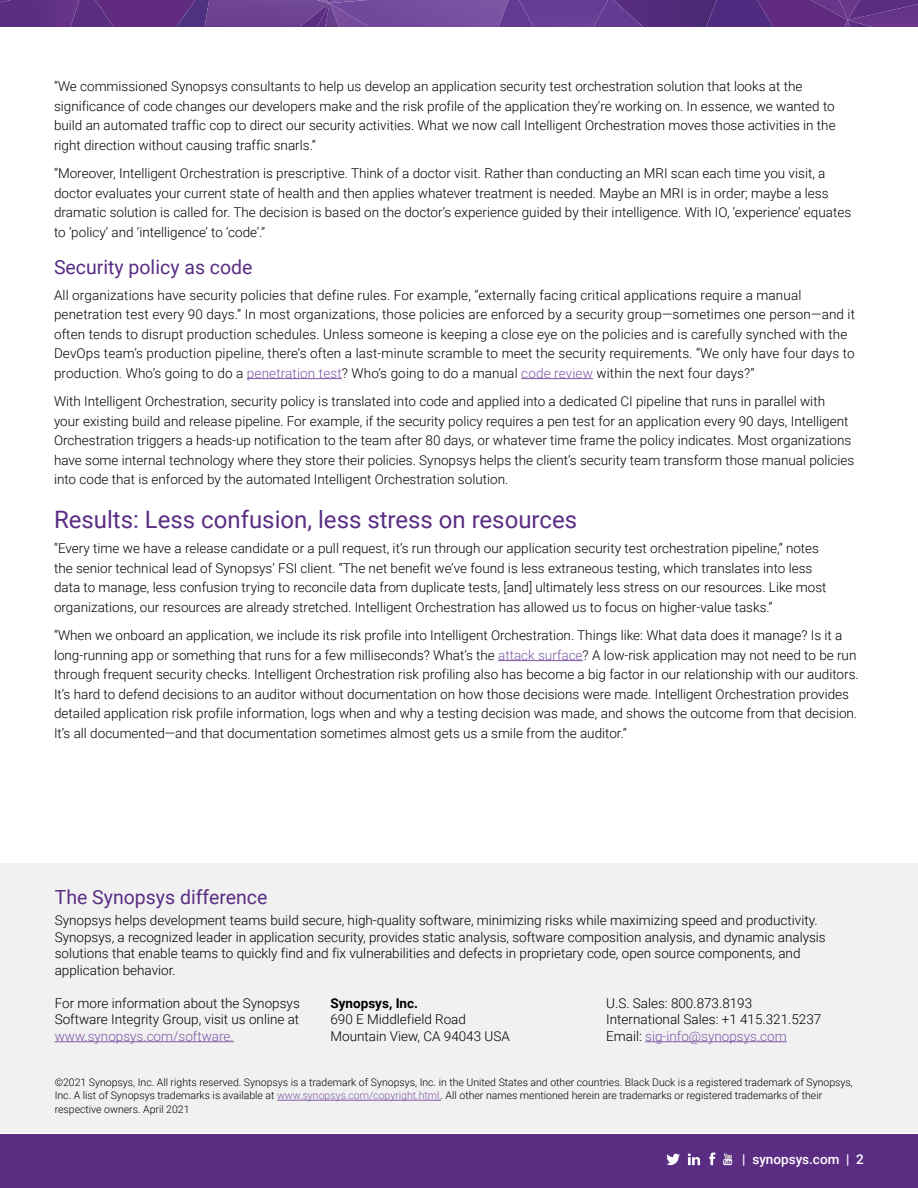
<style>
.page{position:relative;width:918px;height:1188px;background:#fff}
.page>*{position:absolute;margin:0;border:0;box-sizing:border-box;transform-origin:0 0}
.t1{font:24px "Roboto";color:#5a2d83}
.t2{font:19.5px "Roboto";color:#5a2d83}
.t3{font:300 13.5px/19.5px "Roboto";color:#000}
.t4{font:300 13.5px "Roboto";color:#7f58a5}
.t5{font:500 13.5px "Roboto";color:#fff}
.t6{font:700 13.5px "Roboto";color:#000}
.t7{font:300 10.5px/13.5px "Roboto";color:#000}
.s1{color:#7f58a5}
</style>
<div class="page">
<div style="left:0;top:1134px;width:918px;height:54px;background:#5a2d83"></div>
<svg style="left:0;top:0;width:918px;height:27px;background:#64398b"></svg>
<svg style="left:667px;top:1153px;width:13px;height:12px"></svg>
<svg style="left:709px;top:1152px;width:7px;height:13px"></svg>
<svg style="left:723px;top:1153px;width:9px;height:12px"></svg>
<svg style="left:688px;top:1153px;width:12px;height:12px"></svg>
<hr style="left:247px;top:378px;width:95px;height:1px;background:#7f58a5">
<hr style="left:521px;top:378px;width:72px;height:1px;background:#7f58a5">
<hr style="left:498px;top:660px;width:85px;height:1px;background:#7f58a5">
<div style="left:0;top:863px;width:918px;height:269px;background:#f1f1f2"></div>
<hr style="left:55px;top:1041px;width:179px;height:1px;background:#7f58a5">
<hr style="left:645px;top:1041px;width:142px;height:1px;background:#7f58a5">
<hr style="left:277px;top:1100px;width:163px;height:1px;background:#7f58a5">
<p class="t3" style="left:54px;top:76px;width:783px">“We commissioned Synopsys consultants to help us develop an application security test orchestration solution that looks at the significance of code changes our developers make and the risk profile of the application they’re working on. In essence, we wanted to build an automated traffic cop to direct our security activities. What we now call Intelligent Orchestration moves those activities in the right direction without causing traffic snarls.”</p>
<p class="t3" style="left:54px;top:163px;width:799px">“Moreover, Intelligent Orchestration is prescriptive. Think of a doctor visit. Rather than conducting an MRI scan each time you visit, a doctor evaluates your current state of health and then applies whatever treatment is needed. Maybe an MRI is in order; maybe a less dramatic solution is called for. The decision is based on the doctor’s experience guided by their intelligence. With IO, ‘experience’ equates to ‘policy’ and ‘intelligence’ to ‘code’.”</p>
<h2 class="t2" style="left:54px;top:254px;width:200px">Security policy as code</h2>
<p class="t3" style="left:54px;top:285px;width:803px">All organizations have security policies that define rules. For example, “externally facing critical applications require a manual penetration test every 90 days.” In most organizations, those policies are enforced by a security group—sometimes one person—and it often tends to disrupt production schedules. Unless someone is keeping a close eye on the policies and is carefully synched with the DevOps team’s production pipeline, there’s often a last-minute scramble to meet the security requirements. “We only have four days to production. Who’s going to do a <span class="s1">penetration test</span>? Who’s going to do a manual <span class="s1">code review</span> within the next four days?”</p>
<p class="t3" style="left:54px;top:391px;width:802px">With Intelligent Orchestration, security policy is translated into code and applied into a dedicated CI pipeline that runs in parallel with<br>your existing build and release pipeline. For example, if the security policy requires a pen test for an application every 90 days, Intelligent Orchestration triggers a heads-up notification to the team after 80 days, or whatever time frame the policy indicates. Most organizations have some internal technology where they store their policies. Synopsys helps the client’s security team transform those manual policies into code that is enforced by the automated Intelligent Orchestration solution.</p>
<h1 class="t1" style="left:54px;top:502px;width:525px">Results: Less confusion, less stress on resources</h1>
<p class="t3" style="left:54px;top:538px;width:774px">“Every time we have a release candidate or a pull request, it’s run through our application security test orchestration pipeline,” notes the senior technical lead of Synopsys’ FSI client. “The net benefit we’ve found is less extraneous testing, which translates into less data to manage, less confusion trying to reconcile data from duplicate tests, [and] ultimately less stress on our resources. Like most organizations, our resources are already stretched. Intelligent Orchestration has allowed us to focus on higher-value tasks.”</p>
<p class="t3" style="left:54px;top:625px;width:806px">“When we onboard an application, we include its risk profile into Intelligent Orchestration. Things like: What data does it manage? Is it a long-running app or something that runs for a few milliseconds? What’s the <span class="s1">attack surface</span>? A low-risk application may not need to be run through frequent security checks. Intelligent Orchestration risk profiling also has become a big factor in our relationship with our auditors.<br>It’s hard to defend decisions to an auditor without documentation on how those decisions were made. Intelligent Orchestration provides detailed application risk profile information, logs when and why a testing decision was made, and shows the outcome from that decision.<br>It’s all documented—and that documentation sometimes almost gets us a smile from the auditor.”</p>
<h2 class="t2" style="left:55px;top:884px;width:214px">The Synopsys difference</h2>
<p class="t3" style="left:55px;top:912px;width:773px;line-height:16.5px">Synopsys helps development teams build secure, high-quality software, minimizing risks while maximizing speed and productivity.<br>Synopsys, a recognized leader in application security, provides static analysis, software composition analysis, and dynamic analysis solutions that enable teams to quickly find and fix vulnerabilities and defects in proprietary code, open source components, and application behavior.</p>
<p class="t3" style="left:55px;top:994px;width:247px;line-height:16.5px">For more information about the Synopsys<br>Software Integrity Group, visit us online at</p>
<p class="t4" style="left:55px;top:1026px;width:181px">www.synopsys.com/software.</p>
<p class="t3" style="left:606px;top:994px;width:217px;line-height:16.5px">U.S. Sales: 800.873.8193<br>International Sales: +1 415.321.5237<br>Email: <span class="s1">sig-info@synopsys.com</span></p>
<p class="t7" style="left:55px;top:1075px;width:800px">©2021 Synopsys, Inc. All rights reserved. Synopsys is a trademark of Synopsys, Inc. in the United States and other countries. Black Duck is a registered trademark of Synopsys,<br>Inc. A list of Synopsys trademarks is available at <span class="s1">www.synopsys.com/copyright.html</span>. All other names mentioned herein are trademarks or registered trademarks of their respective owners. April 2021</p>
<p class="t6" style="left:331px;top:994px;width:89px">Synopsys, Inc.</p>
<p class="t3" style="left:331px;top:1011px;width:181px;line-height:16.5px">690 E Middlefield Road<br>Mountain View, CA 94043 USA</p>
<p class="t5" style="left:742px;top:1149px;width:123px">| synopsys.com | 2</p>
</div>
